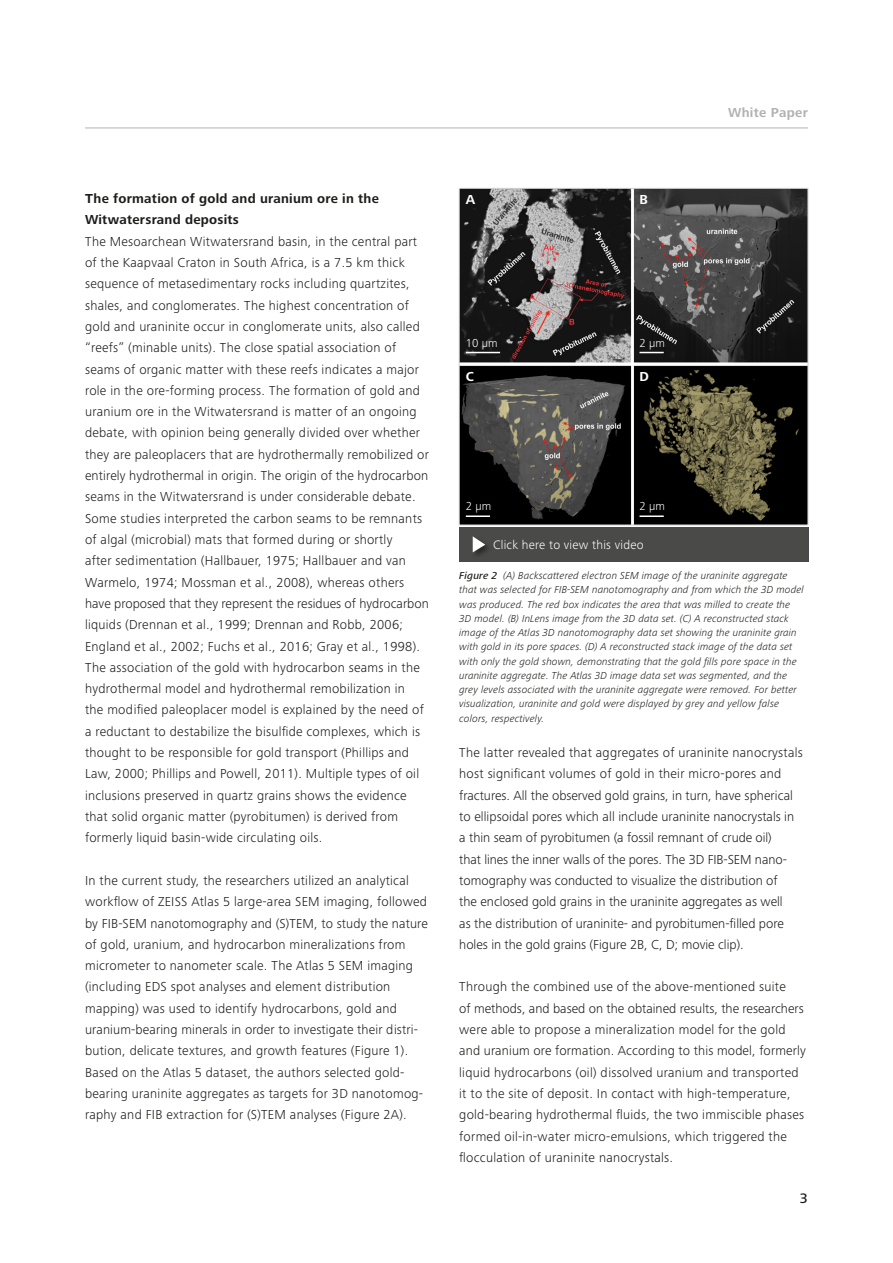
<style>
.page{position:relative;width:893px;height:1263px;background:#fff}
.page>*{position:absolute;margin:0;border:0;box-sizing:border-box;transform-origin:0 0}
.t1{font:500 14.25px "Zeiss Frutiger Next Pro";color:#1d1d1b}
.t2{font:300 13.5px/21.3px "Zeiss Frutiger Next Pro";letter-spacing:.02em;color:#1d1d1b}
.t3{font:300 13.5px/21.3px "Zeiss Frutiger Next Pro";color:#1d1d1b}
.t4{font:700 13.5px/21.3px "Zeiss Frutiger Next Pro";letter-spacing:.02em;color:#1d1d1b}
.t5{font:700 13.5px "Zeiss Frutiger Next Pro";letter-spacing:.02em;color:#b3b2b2}
.t6{font:700 13.5px "Zeiss Frutiger Next Pro";color:#fff}
.t7{font:300 12.75px "Zeiss Frutiger Next Pro";letter-spacing:.02em;color:#fff}
.t8{font:300 12px "Zeiss Frutiger Next Pro";color:#fff}
.t9{font:italic 300 10.5px/14.2px "Zeiss Frutiger Next Pro";letter-spacing:.01em;color:#1d1d1b}
.s1{font-weight:500}
</style>
<div class="page">
<hr style="left:85px;top:128px;width:723px;height:1px;background:#b3b2b2">
<img style="left:461px;top:190px;width:345px;height:333px">
<div style="left:459px;top:188px;width:349px;height:337px;border:1px solid #d0d0d0"></div>
<hr style="left:466px;top:352px;width:34px;height:1px;background:#fff">
<svg style="left:639px;top:352px;width:25px;height:1px"></svg>
<hr style="left:466px;top:515px;width:24px;height:2px;background:#fff">
<hr style="left:639px;top:515px;width:25px;height:2px;background:#fff">
<div style="left:459px;top:527px;width:349px;height:34px;background:#4a4a48"></div>
<div style="left:471px;top:535px;width:22px;height:25px;background:#1d1d1b;opacity:.75"></div>
<svg style="left:473px;top:536px;width:12px;height:16px"></svg>
<p class="t4" style="left:85px;top:188px;width:295px">The formation of gold and uranium ore in the<br>Witwatersrand deposits</p>
<p class="t2" style="left:85px;top:231px;width:345px">The Mesoarchean Witwatersrand basin, in the central part of the Kaapvaal Craton in South Africa, is a 7.5 km thick sequence of metasedimentary rocks including quartzites, shales, and conglomerates. The highest concentration of gold and uraninite occur in conglomerate units, also called “reefs” (minable units). The close spatial association of seams of organic matter with these reefs indicates a major role in the ore-forming process. The formation of gold and uranium ore in the Witwatersrand is matter of an ongoing debate, with opinion being generally divided over whether they are paleoplacers that are hydrothermally remobilized or entirely hydrothermal in origin. The origin of the hydrocarbon seams in the Witwatersrand is under considerable debate.<br>Some studies interpreted the carbon seams to be remnants of algal (microbial) mats that formed during or shortly<br>after sedimentation (Hallbauer, 1975; Hallbauer and van Warmelo, 1974; Mossman et al., 2008), whereas others have proposed that they represent the residues of hydrocarbon liquids (Drennan et al., 1999; Drennan and Robb, 2006; England et al., 2002; Fuchs et al., 2016; Gray et al., 1998).<br>The association of the gold with hydrocarbon seams in the hydrothermal model and hydrothermal remobilization in<br>the modified paleoplacer model is explained by the need of a reductant to destabilize the bisulfide complexes, which is thought to be responsible for gold transport (Phillips and Law, 2000; Phillips and Powell, 2011). Multiple types of oil inclusions preserved in quartz grains shows the evidence that solid organic matter (pyrobitumen) is derived from formerly liquid basin-wide circulating oils.</p>
<p class="t2" style="left:85px;top:870px;width:344px">In the current study, the researchers utilized an analytical workflow of ZEISS Atlas 5 large-area SEM imaging, followed by FIB-SEM nanotomography and (S)TEM, to study the nature of gold, uranium, and hydrocarbon mineralizations from micrometer to nanometer scale. The Atlas 5 SEM imaging (including EDS spot analyses and element distribution mapping) was used to identify hydrocarbons, gold and uranium-bearing minerals in order to investigate their distri&shy;bution, delicate textures, and growth features (Figure 1).<br>Based on the Atlas 5 dataset, the authors selected gold&shy;bearing uraninite aggregates as targets for 3D nanotomog&shy;raphy and FIB extraction for (S)TEM analyses (Figure 2A).</p>
<p class="t6" style="left:466px;top:192px;width:11px">A</p>
<p class="t6" style="left:639px;top:192px;width:10px">B</p>
<p class="t8" style="left:466px;top:336px;width:33px">10 µm</p>
<p class="t8" style="left:639px;top:336px;width:27px">2 µm</p>
<p class="t6" style="left:466px;top:369px;width:10px">C</p>
<p class="t6" style="left:639px;top:369px;width:11px">D</p>
<p class="t8" style="left:466px;top:500px;width:27px">2 µm</p>
<p class="t8" style="left:639px;top:500px;width:27px">2 µm</p>
<p class="t7" style="left:493px;top:537px;width:152px">Click here to view this video</p>
<p class="t5" style="left:728px;top:105px;width:81px">White Paper</p>
<p class="t9" style="left:459px;top:569px;width:346px"><span class="s1">Figure 2</span> (A) Backscattered electron SEM image of the uraninite aggregate that was selected for FIB-SEM nanotomography and from which the 3D model was produced. The red box indicates the area that was milled to create the 3D model. (B) InLens image from the 3D data set. (C) A reconstructed stack image of the Atlas 3D nanotomography data set showing the uraninite grain with gold in its pore spaces. (D) A reconstructed stack image of the data set with only the gold shown, demonstrating that the gold fills pore space in the uraninite aggregate. The Atlas 3D image data set was segmented, and the grey levels associated with the uraninite aggregate were removed. For better visualization, uraninite and gold were displayed by grey and yellow false colors, respectively.</p>
<p class="t3" style="left:459px;top:742px;width:345px">The latter revealed that aggregates of uraninite nanocrystals host significant volumes of gold in their micro-pores and fractures. All the observed gold grains, in turn, have spherical to ellipsoidal pores which all include uraninite nanocrystals in a thin seam of pyrobitumen (a fossil remnant of crude oil)<br>that lines the inner walls of the pores. The 3D FIB-SEM nano&shy;tomography was conducted to visualize the distribution of<br>the enclosed gold grains in the uraninite aggregates as well<br>as the distribution of uraninite- and pyrobitumen-filled pore holes in the gold grains (Figure 2B, C, D; movie clip).</p>
<p class="t2" style="left:459px;top:976px;width:348px">Through the combined use of the above-mentioned suite<br>of methods, and based on the obtained results, the researchers were able to propose a mineralization model for the gold and uranium ore formation. According to this model, formerly liquid hydrocarbons (oil) dissolved uranium and transported it to the site of deposit. In contact with high-temperature, gold-bearing hydrothermal fluids, the two immiscible phases formed oil-in-water micro-emulsions, which triggered the flocculation of uraninite nanocrystals.</p>
<p class="t1" style="left:800px;top:1190px;width:10px">3</p>
</div>
